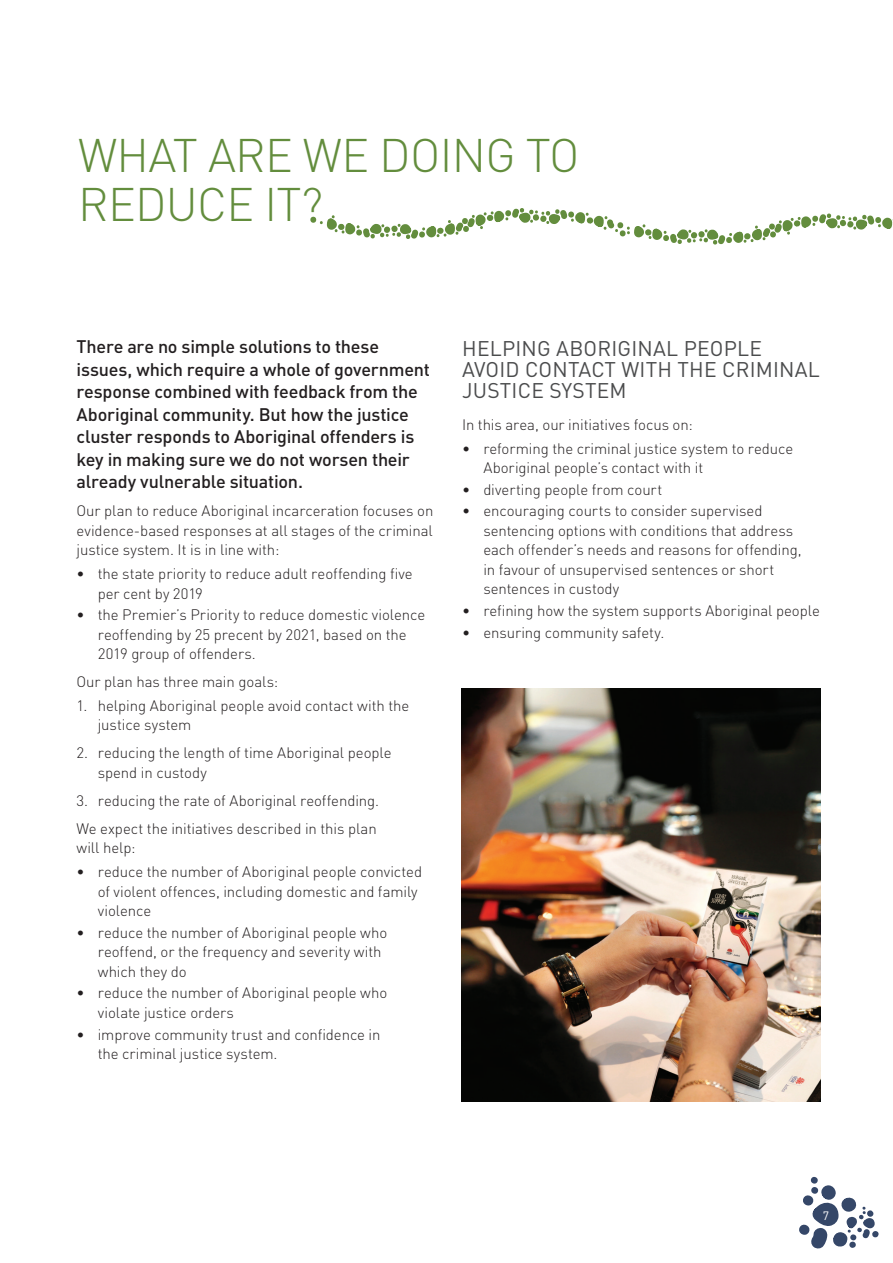
<style>
.page{position:relative;width:893px;height:1263px;background:#fff}
.page>*{position:absolute;margin:0;border:0;box-sizing:border-box;transform-origin:0 0}
.t1{font:300 46.5px/49.5px "DINOT";letter-spacing:-.015em;color:#638d3d}
.t2{font:21px/21px "DINOT";letter-spacing:.01em;color:#4b4c4d}
._1st_para{font:500 18px/22.5px "DINOT";letter-spacing:-.015em;color:#231f20}
.Body_-_DOT_points__n{font:300 15px/19.5px "DINOT";letter-spacing:-.005em;color:#231f20}
.Body_-_DOT_points{font:300 15px/19.5px "DINOT";letter-spacing:-.005em;color:#231f20}
.Body_Text_Plain_-_no{font:300 15px/19.5px "DINOT";letter-spacing:-.005em;color:#231f20;text-align:justify}
.t3{font:12px "DINOT";color:#fff}
</style>
<div class="page">
<svg style="left:799px;top:1176px;width:79px;height:73px"></svg>
<svg style="left:310px;top:208px;width:583px;height:37px"></svg>
<img style="left:461px;top:689px;width:360px;height:412px">
<h1 class="t1" style="left:78px;top:130px;width:503px">WHAT ARE WE DOING TO<br>REDUCE IT?</h1>
<p class="_1st_para" style="left:77px;top:335px;width:355px">There are no simple solutions to these issues, which require a whole of government response combined with feedback from the Aboriginal community. But how the justice cluster responds to Aboriginal offenders is key in making sure we do not worsen their already vulnerable situation.</p>
<p class="Body_Text_Plain_-_no" style="left:77px;top:501px;width:358px">Our plan to reduce Aboriginal incarceration focuses on evidence-based responses at all stages of the criminal justice system. It is in line with:</p>
<p class="Body_-_DOT_points__n" style="left:98px;top:564px;width:317px;text-indent:-21px">• the state priority to reduce adult reoffending five per cent by 2019</p>
<p class="Body_-_DOT_points" style="left:98px;top:605px;width:329px;text-indent:-21px">• the Premier’s Priority to reduce domestic violence reoffending by 25 precent by 2021, based on the<br>2019 group of offenders.</p>
<p class="Body_Text_Plain_-_no" style="left:77px;top:672px;width:203px">Our plan has three main goals:</p>
<p class="Body_-_DOT_points" style="left:98px;top:696px;width:313px;text-indent:-21px">1. helping Aboriginal people avoid contact with the justice system</p>
<p class="Body_-_DOT_points" style="left:98px;top:743px;width:295px;text-indent:-21px">2. reducing the length of time Aboriginal people spend in custody</p>
<p class="Body_-_DOT_points" style="left:77px;top:791px;width:304px">3. reducing the rate of Aboriginal reoffending.</p>
<p class="Body_Text_Plain_-_no" style="left:77px;top:819px;width:302px">We expect the initiatives described in this plan will help:</p>
<p class="Body_-_DOT_points__n" style="left:98px;top:862px;width:326px;text-indent:-21px">• reduce the number of Aboriginal people convicted of violent offences, including domestic and family violence</p>
<p class="Body_-_DOT_points__n" style="left:98px;top:922px;width:291px;text-indent:-21px">• reduce the number of Aboriginal people who reoffend, or the frequency and severity with which they do</p>
<p class="Body_-_DOT_points__n" style="left:98px;top:983px;width:291px;text-indent:-21px">• reduce the number of Aboriginal people who violate justice orders</p>
<p class="Body_-_DOT_points" style="left:98px;top:1024px;width:284px;text-indent:-21px">• improve community trust and confidence in the criminal justice system.</p>
<h3 class="t2" style="left:462px;top:337px;width:359px">HELPING ABORIGINAL PEOPLE<br>AVOID CONTACT WITH THE CRIMINAL<br>JUSTICE SYSTEM</h3>
<p class="Body_Text_Plain_-_no" style="left:462px;top:414px;width:232px">In this area, our initiatives focus on:</p>
<p class="Body_-_DOT_points__n" style="left:483px;top:438px;width:311px;text-indent:-21px">• reforming the criminal justice system to reduce<br>Aboriginal people’s contact with it</p>
<p class="Body_-_DOT_points__n" style="left:462px;top:479px;width:202px">• diverting people from court</p>
<p class="Body_-_DOT_points__n" style="left:483px;top:501px;width:320px;text-indent:-21px">• encouraging courts to consider supervised sentencing options with conditions that address each offender’s needs and reasons for offending, in favour of unsupervised sentences or short sentences in custody</p>
<p class="Body_-_DOT_points__n" style="left:462px;top:601px;width:359px">• refining how the system supports Aboriginal people</p>
<p class="Body_-_DOT_points" style="left:462px;top:622px;width:204px">• ensuring community safety.</p>
<p class="t3" style="left:823px;top:1208px;width:8px">7</p>
</div>
